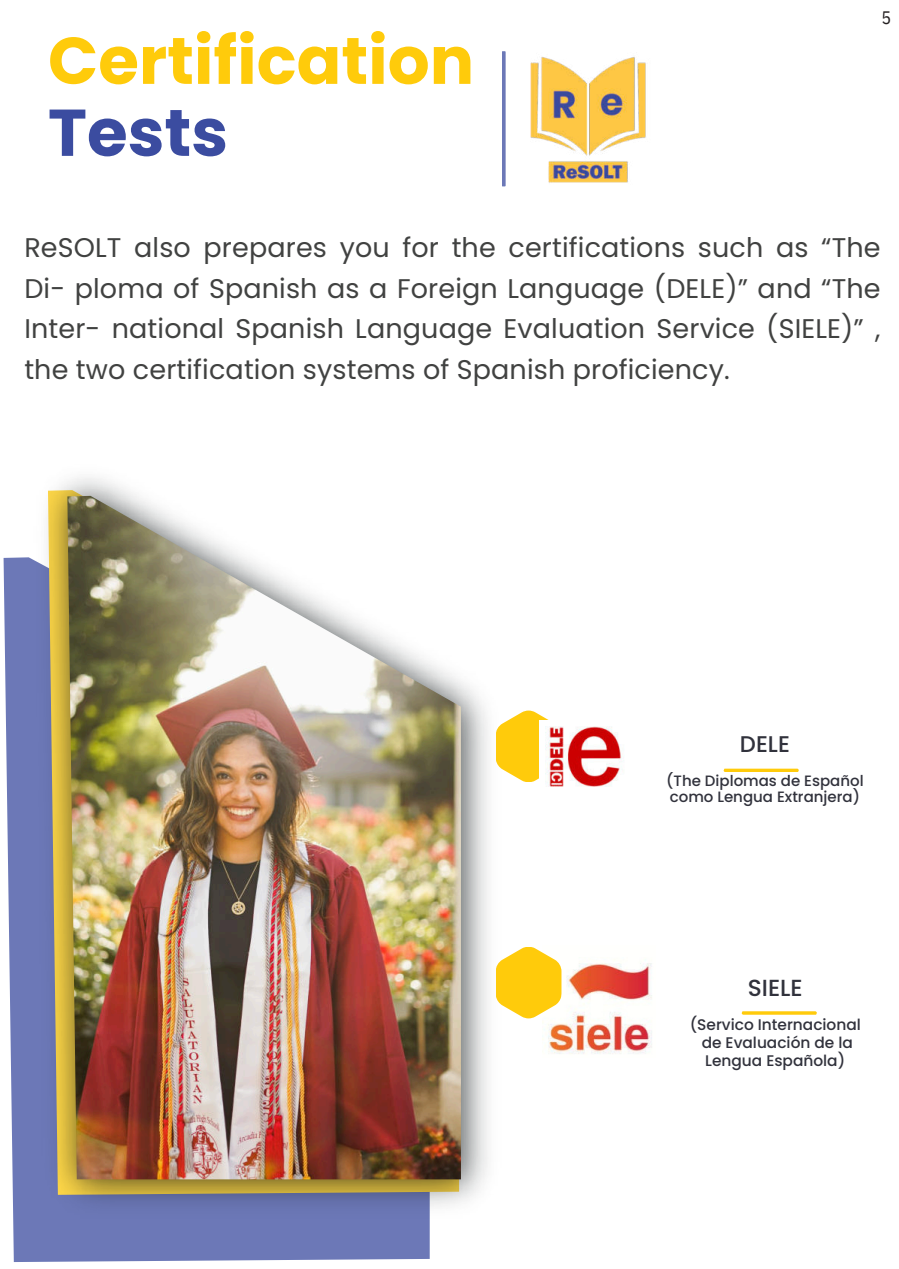
<style>
.page{position:relative;width:899px;height:1269px;background:#fff}
.page>*{position:absolute;margin:0;border:0;box-sizing:border-box;transform-origin:0 0}
.t1{font:700 66px/72px "Poppins";color:#ffcb0b}
.t2{font:27px/40.5px "Poppins";letter-spacing:.005em;color:#414241;text-align:justify}
.t3{font:500 23.25px "Poppins";color:#31323c}
.t4{font:500 22.65px "Poppins";color:#31323c}
.t5{font:18px "IBM Plex Sans Cond";color:#231f20}
.t6{font:500 15.45px/18px "Poppins";color:#31323c;text-align:center}
.t7{font:500 15px/16.8px "Poppins";color:#31323c}
.s1{color:#3b4ca0}
</style>
<div class="page">
<img style="left:530px;top:57px;width:116px;height:126px">
<svg style="left:4px;top:557px;width:426px;height:705px;fill:#6c78b7"></svg>
<svg style="left:502px;top:51px;width:4px;height:135px"></svg>
<img style="left:25px;top:477px;width:463px;height:754px">
<img style="left:67px;top:496px;width:394px;height:683px">
<svg style="left:724px;top:769px;width:75px;height:3px"></svg>
<svg style="left:742px;top:1011px;width:75px;height:4px"></svg>
<svg style="left:496px;top:711px;width:53px;height:71px"></svg>
<img style="left:539px;top:721px;width:85px;height:66px">
<img style="left:544px;top:960px;width:108px;height:94px">
<svg style="left:496px;top:947px;width:65px;height:71px"></svg>
<p class="t1" style="left:48px;top:25px;width:428px">Certification<br><span class="s1">Tests</span></p>
<p class="t5" style="left:881px;top:5px;width:11px">5</p>
<p class="t2" style="left:24px;top:227px;width:858px">ReSOLT also prepares you for the certifications such as “The Di- ploma of Spanish as a Foreign Language (DELE)” and “The Inter- national Spanish Language Evaluation Service (SIELE)” , the two certification systems of Spanish proficiency.</p>
<p class="t4" style="left:740px;top:728px;width:51px">DELE</p>
<h3 class="t7" style="left:666px;top:772px;width:199px">(The Diplomas de Español como Lengua Extranjera)</h3>
<p class="t3" style="left:748px;top:971px;width:56px">SIELE</p>
<h3 class="t6" style="left:690px;top:1015px;width:173px">(Servico Internacional de Evaluación de la<br>Lengua Española)</h3>
</div>
